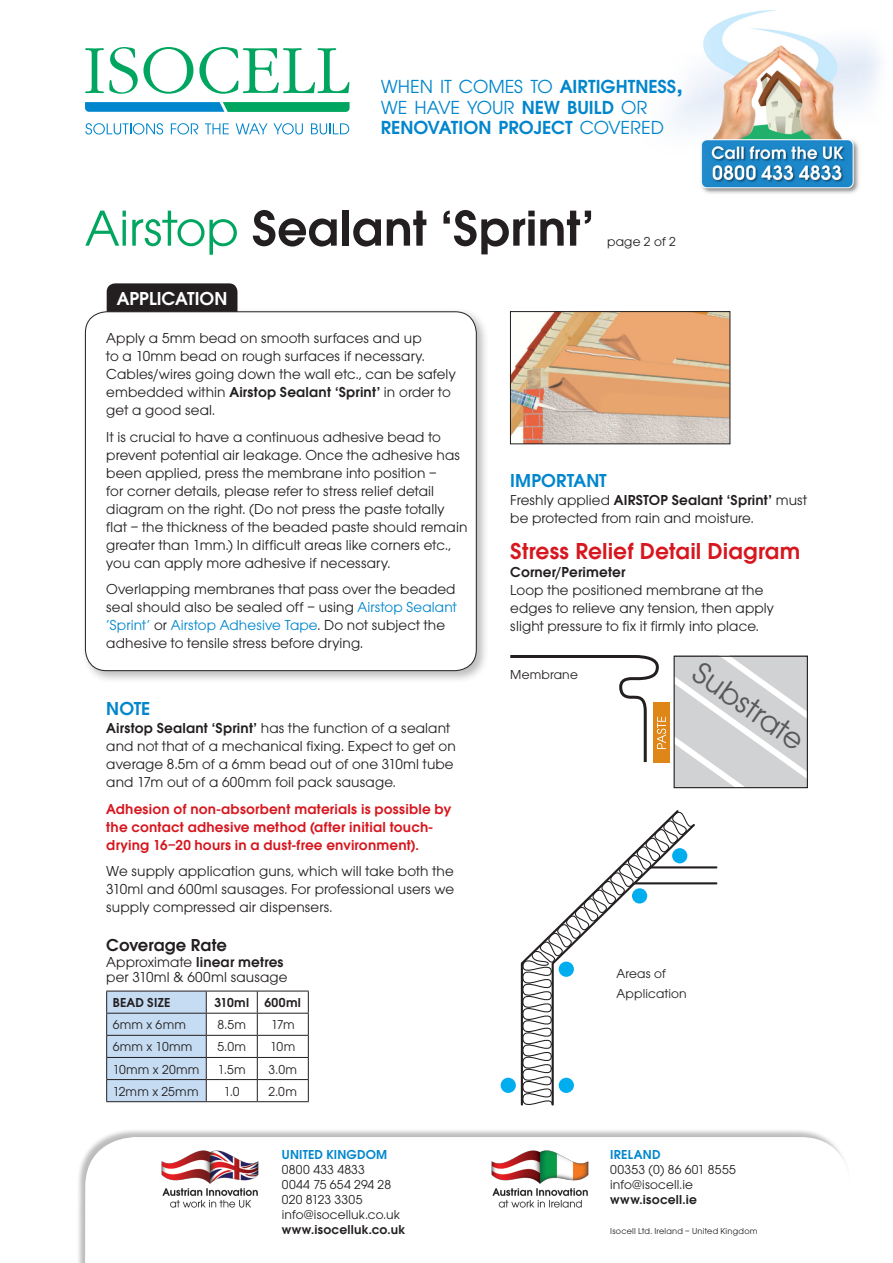
<style>
.page{position:relative;width:893px;height:1263px;background:#fff}
.page>*{position:absolute;margin:0;border:0;box-sizing:border-box;transform-origin:0 0}
.t1{font:600 52.5px "Avant Garde ITC";color:#231f20}
.t2{font:32.1px "Avant Garde ITC";color:#57585a}
.t3{font:600 24px "Avant Garde ITC";letter-spacing:.005em;color:#d7171f}
.t4{font:600 19.65px/20.5px "Avant Garde ITC";color:#0086cc}
.t5{font:600 19.5px "Avant Garde ITC";color:#0086cc}
.t6{font:600 19.5px "Avant Garde ITC";letter-spacing:-.005em;color:#fff}
.t7{font:600 18px "Avant Garde ITC";color:#231f20}
.t8{font:15px/18px "Avant Garde ITC";letter-spacing:.01em;color:#231f20}
.t9{font:600 15px/18px "Avant Garde ITC";letter-spacing:.01em;color:#d7171f}
.t10{font:600 15px "Avant Garde ITC";letter-spacing:.01em;color:#231f20}
.t11{font:13.5px/15px "Avant Garde ITC";letter-spacing:.015em;color:#231f20}
.t12{font:600 13.5px "Avant Garde ITC";letter-spacing:.02em;color:#231f20}
.t13{font:600 13.5px "Avant Garde ITC";letter-spacing:.015em;color:#0086cc}
.t14{font:9px "Avant Garde ITC";letter-spacing:.025em;color:#231f20}
.s1{font-weight:400}
.s2{font-size:28.05px}
.s3{font-weight:400;color:#00a660}
.s4{font-weight:600}
.s5{color:#0086cc}
</style>
<div class="page">
<img style="left:671px;top:10px;width:210px;height:184px">
<div style="left:76px;top:1128px;width:781px;height:135px;background:#231f20;opacity:.3"></div>
<svg style="left:85px;top:1137px;width:765px;height:126px"></svg>
<img style="left:485px;top:1149px;width:112px;height:65px">
<img style="left:155px;top:1149px;width:112px;height:65px">
<svg style="left:85px;top:123px;width:78px;height:12px"></svg>
<svg style="left:171px;top:123px;width:27px;height:12px"></svg>
<svg style="left:205px;top:123px;width:24px;height:11px"></svg>
<svg style="left:236px;top:123px;width:67px;height:12px"></svg>
<svg style="left:311px;top:123px;width:38px;height:12px"></svg>
<svg style="left:85px;top:47px;width:108px;height:47px"></svg>
<svg style="left:199px;top:47px;width:150px;height:47px"></svg>
<svg style="left:85px;top:102px;width:265px;height:10px;background:#09999c"></svg>
<svg style="left:520px;top:830px;width:175px;height:276px"></svg>
<hr style="left:634px;top:882px;width:82px;height:2px;background:#231f20">
<hr style="left:650px;top:866px;width:66px;height:2px;background:#231f20">
<div style="left:559px;top:961px;width:15px;height:16px;background:#00aeef;border-radius:50%"></div>
<div style="left:632px;top:888px;width:15px;height:15px;background:#00aeef;border-radius:50%"></div>
<div style="left:672px;top:848px;width:15px;height:15px;background:#00aeef;border-radius:50%"></div>
<div style="left:559px;top:1078px;width:15px;height:15px;background:#00aeef;border-radius:50%"></div>
<div style="left:501px;top:1078px;width:15px;height:15px;background:#00aeef;border-radius:50%"></div>
<img style="left:512px;top:313px;width:216px;height:129px">
<div style="left:510px;top:311px;width:220px;height:133px;border:1px solid #231f20"></div>
<div style="left:107px;top:283px;width:130px;height:41px;background:#231f20;border-radius:9px"></div>
<div style="left:81px;top:307px;width:415px;height:383px;background:#231f20;opacity:.3"></div>
<div style="left:85px;top:312px;width:391px;height:359px;background:#fff;border-radius:21px"></div>
<hr style="left:206px;top:991px;width:51px;height:1px;background:#231f20">
<hr style="left:257px;top:991px;width:52px;height:1px;background:#231f20">
<hr style="left:206px;top:1013px;width:51px;height:1px;background:#231f20">
<hr style="left:257px;top:1013px;width:52px;height:1px;background:#231f20">
<hr style="left:206px;top:1035px;width:51px;height:1px;background:#231f20">
<hr style="left:257px;top:1035px;width:52px;height:1px;background:#231f20">
<hr style="left:206px;top:1057px;width:51px;height:1px;background:#231f20">
<hr style="left:257px;top:1057px;width:52px;height:1px;background:#231f20">
<hr style="left:206px;top:1079px;width:51px;height:1px;background:#231f20">
<svg style="left:106px;top:991px;width:101px;height:110px;background:#bcd0e5"></svg>
<hr style="left:257px;top:1079px;width:52px;height:1px;background:#231f20">
<svg style="left:257px;top:991px;width:1px;height:110px"></svg>
<svg style="left:308px;top:991px;width:1px;height:110px"></svg>
<hr style="left:106px;top:1101px;width:100px;height:1px;background:#231f20">
<hr style="left:206px;top:1101px;width:51px;height:1px;background:#231f20">
<hr style="left:257px;top:1101px;width:52px;height:1px;background:#231f20">
<svg style="left:657px;top:655px;width:151px;height:175px"></svg>
<div style="left:674px;top:656px;width:134px;height:132px;border:1px solid #231f20"></div>
<div style="left:653px;top:703px;width:17px;height:60px;background:#df8619"></div>
<svg style="left:510px;top:655px;width:156px;height:110px"></svg>
<h3 class="t4" style="left:381px;top:76px;width:304px"><span class="s1">WHEN IT COMES TO</span> AIRTIGHTNESS<span class="s2">,<br></span><span class="s1">WE HAVE YOUR</span> NEW BUILD <span class="s1">OR<br></span>RENOVATION PROJECT <span class="s1">COVERED</span></h3>
<p class="t1" style="left:85px;top:197px;width:510px"><span class="s3">Airstop</span> Sealant ‘Sprint’</p>
<p class="t6" style="left:117px;top:287px;width:112px">APPLICATION</p>
<p class="t11" style="left:607px;top:234px;width:70px">page 2 of 2</p>
<p class="t8" style="left:106px;top:329px;width:351px">Apply a 5mm bead on smooth surfaces and up<br>to a 10mm bead on rough surfaces if necessary.<br>Cables/wires going down the wall etc., can be safely embedded within <span class="s4">Airstop Sealant ‘Sprint’</span> in order to get a good seal.</p>
<p class="t8" style="left:106px;top:428px;width:363px">It is crucial to have a continuous adhesive bead to prevent potential air leakage. Once the adhesive has been applied, press the membrane into position –<br>for corner details, please refer to stress relief detail diagram on the right. (Do not press the paste totally flat – the thickness of the beaded paste should remain greater than 1mm.) In difficult areas like corners etc., you can apply more adhesive if necessary.</p>
<p class="t8" style="left:106px;top:580px;width:352px">Overlapping membranes that pass over the beaded seal should also be sealed off – using <span class="s5">Airstop Sealant ‘Sprint’</span> or <span class="s5">Airstop Adhesive Tape</span>. Do not subject the adhesive to tensile stress before drying.</p>
<p class="t5" style="left:106px;top:697px;width:24px">Note</p>
<p class="t8" style="left:106px;top:719px;width:351px"><span class="s4">Airstop Sealant ‘Sprint’</span> has the function of a sealant and not that of a mechanical fixing. Expect to get on average 8.5m of a 6mm bead out of one 310ml tube and 17m out of a 600mm foil pack sausage.</p>
<p class="t9" style="left:106px;top:800px;width:346px">Adhesion of non-absorbent materials is possible by the contact adhesive method (after initial touch&shy;drying 16–20 hours in a dust-free environment).</p>
<p class="t8" style="left:106px;top:862px;width:350px;text-align:justify">We supply application guns, which will take both the 310ml and 600ml sausages. For professional users we supply compressed air dispensers.</p>
<p class="t7" style="left:106px;top:934px;width:122px">Coverage Rate</p>
<p class="t8" style="left:106px;top:954px;width:183px;line-height:15.8px">Approximate <span class="s4">linear metres </span>per 310ml &amp; 600ml sausage</p>
<p class="t12" style="left:113px;top:995px;width:59px">BEAD SIZE</p>
<p class="t12" style="left:214px;top:995px;width:36px">310ml</p>
<p class="t12" style="left:265px;top:995px;width:38px">600ml</p>
<p class="t11" style="left:113px;top:1017px;width:75px">6mm x 6mm</p>
<p class="t11" style="left:218px;top:1017px;width:30px">8.5m</p>
<p class="t11" style="left:271px;top:1017px;width:25px">17m</p>
<p class="t11" style="left:113px;top:1039px;width:81px">6mm x 10mm</p>
<p class="t11" style="left:217px;top:1039px;width:30px">5.0m</p>
<p class="t11" style="left:270px;top:1039px;width:27px">10m</p>
<p class="t11" style="left:113px;top:1062px;width:88px">10mm x 20mm</p>
<p class="t11" style="left:218px;top:1062px;width:29px">1.5m</p>
<p class="t11" style="left:269px;top:1062px;width:30px">3.0m</p>
<p class="t11" style="left:113px;top:1084px;width:87px">12mm x 25mm</p>
<p class="t11" style="left:224px;top:1084px;width:17px">1.0</p>
<p class="t11" style="left:269px;top:1084px;width:30px">2.0m</p>
<p class="t13" style="left:282px;top:1147px;width:107px">UNITED KINGDOM</p>
<p class="t11" style="left:282px;top:1162px;width:120px">0800 433 4833<br>0044 75 654 294 28<br>020 8123 3305 info@isocelluk.co.uk</p>
<p class="t12" style="left:282px;top:1222px;width:125px">www.isocelluk.co.uk</p>
<p class="t5" style="left:510px;top:469px;width:98px">IMPORTANT</p>
<p class="t8" style="left:510px;top:491px;width:298px">Freshly applied <span class="s4">AIRSTOP Sealant ‘Sprint’</span> must be protected from rain and moisture.</p>
<p class="t3" style="left:510px;top:537px;width:292px">Stress Relief Detail Diagram</p>
<p class="t10" style="left:510px;top:563px;width:117px">Corner/Perimeter</p>
<p class="t8" style="left:510px;top:581px;width:265px">Loop the positioned membrane at the edges to relieve any tension, then apply slight pressure to fix it firmly into place.</p>
<p class="t11" style="left:510px;top:667px;width:69px">Membrane</p>
<p class="t2" style="left:707px;top:654px;width:130px;rotate:35deg">Substrate</p>
<p class="t11" style="left:617px;top:964px;width:72px;line-height:19.5px">Areas of<br>Application</p>
<p class="t13" style="left:610px;top:1147px;width:52px">IRELAND</p>
<p class="t11" style="left:610px;top:1162px;width:127px">00353 (0) 86 601 8555 info@isocell.ie</p>
<p class="t12" style="left:610px;top:1192px;width:88px">www.isocell.ie</p>
<p class="t14" style="left:610px;top:1226px;width:149px">Isocell Ltd. Ireland – United Kingdom</p>
</div>
